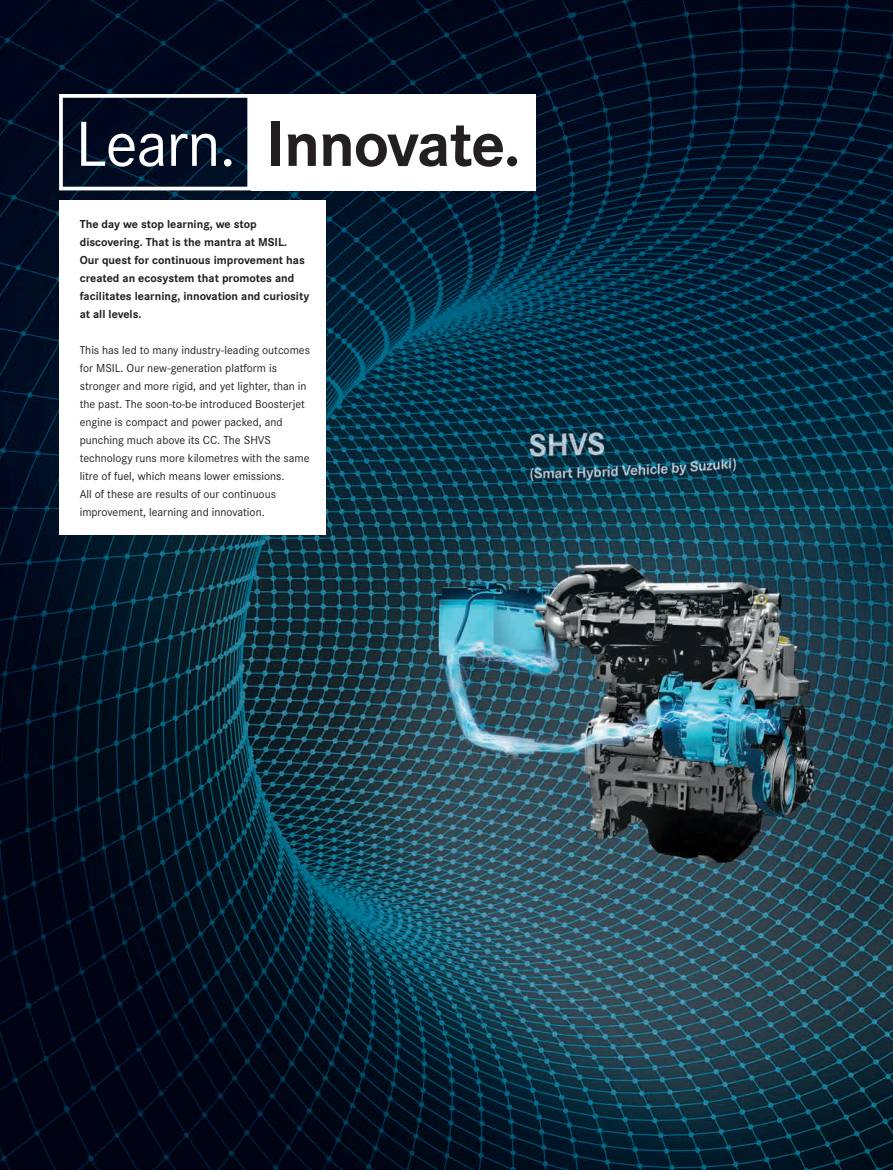
<style>
.page{position:relative;width:893px;height:1170px;background:#fff}
.page>*{position:absolute;margin:0;border:0;box-sizing:border-box;transform-origin:0 0}
.t1{font:700 66px "Corporate S Pro";letter-spacing:-.02em;color:#231f20}
.t2{font:66px "Corporate S Pro";letter-spacing:-.02em;color:#fff}
.t3{font:12px/18px "Corporate S Pro";color:#231f20}
.t4{font:700 12px/18px "Corporate S Pro";color:#231f20}
</style>
<div class="page">
<img style="left:0;top:0;width:893px;height:1169px">
<div style="left:251px;top:94px;width:285px;height:96px;background:#fff"></div>
<div style="left:59px;top:94px;width:192px;height:96px;border:4px solid #fff"></div>
<div style="left:60px;top:200px;width:266px;height:334px;background:#fff"></div>
<p class="t2" style="left:75px;top:96px;width:162px">Learn.</p>
<p class="t1" style="left:266px;top:92px;width:256px">Innovate.</p>
<p class="t4" style="left:80px;top:214px;width:231px">The day we stop learning, we stop discovering. That is the mantra at MSIL.<br>Our quest for continuous improvement has created an ecosystem that promotes and facilitates learning, innovation and curiosity at all levels.</p>
<p class="t3" style="left:80px;top:340px;width:232px">This has led to many industry-leading outcomes for MSIL. Our new-generation platform is stronger and more rigid, and yet lighter, than in the past. The soon-to-be introduced Boosterjet engine is compact and power packed, and punching much above its CC. The SHVS technology runs more kilometres with the same litre of fuel, which means lower emissions.<br>All of these are results of our continuous improvement, learning and innovation.</p>
</div>
